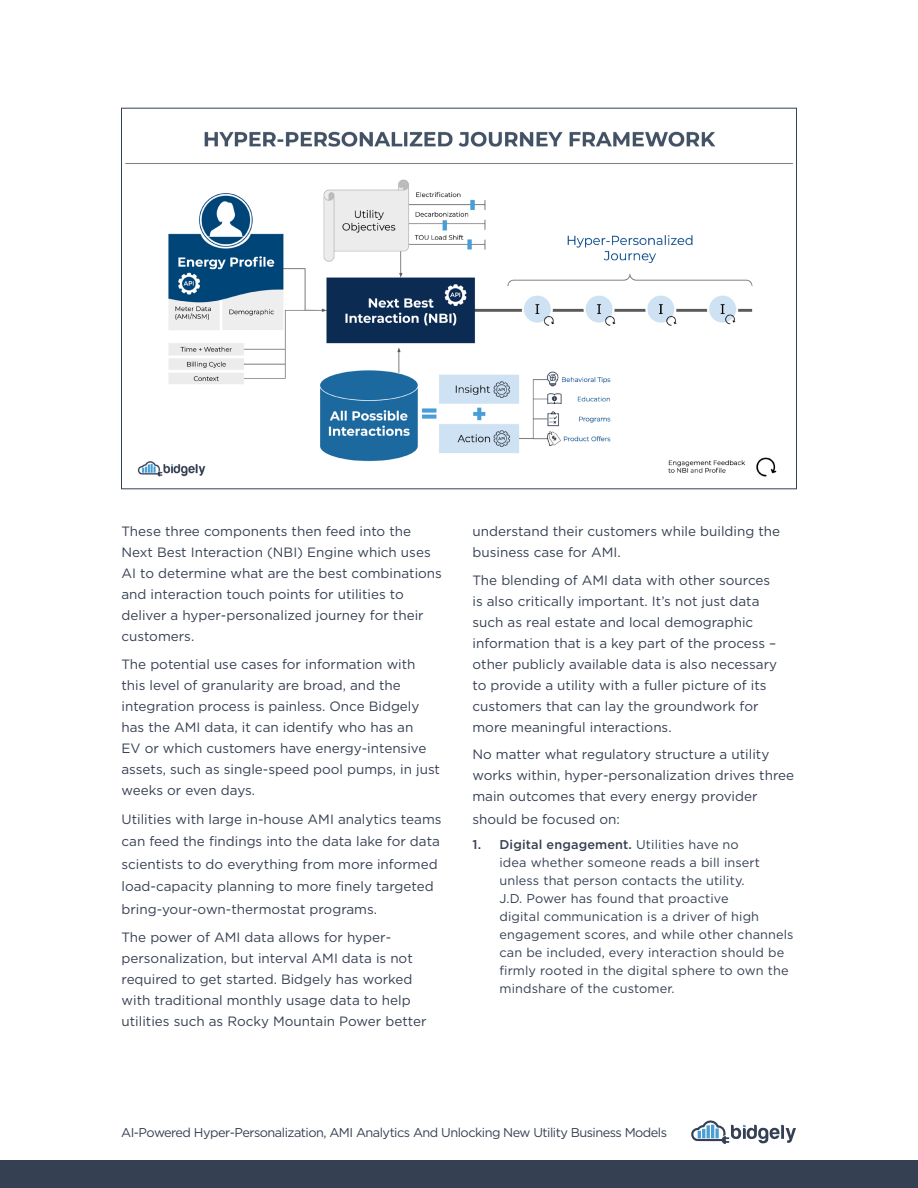
<style>
.page{position:relative;width:918px;height:1188px;background:#fff}
.page>*{position:absolute;margin:0;border:0;box-sizing:border-box;transform-origin:0 0}
.Body{font:13.5px/21px "Gotham";color:#364053}
.t1{font:12.75px/18px "Gotham";letter-spacing:.01em;color:#364053}
.t2{font:12.75px "Gotham";letter-spacing:-.04em;color:#364053}
.s1{font-weight:500}
</style>
<div class="page">
<div style="left:0;top:1161px;width:918px;height:27px;background:#364053"></div>
<svg style="left:691px;top:1120px;width:105px;height:24px"></svg>
<img style="left:125px;top:131px;width:668px;height:346px">
<p class="Body" style="left:122px;top:520px;width:322px">These three components then feed into the Next Best Interaction (NBI) Engine which uses AI to determine what are the best combinations and interaction touch points for utilities to deliver a hyper-personalized journey for their customers.</p>
<p class="Body" style="left:122px;top:653px;width:320px">The potential use cases for information with this level of granularity are broad, and the integration process is painless. Once Bidgely has the AMI data, it can identify who has an<br>EV or which customers have energy-intensive assets, such as single-speed pool pumps, in just weeks or even days.</p>
<p class="Body" style="left:122px;top:808px;width:322px;line-height:22.5px">Utilities with large in-house AMI analytics teams can feed the findings into the data lake for data scientists to do everything from more informed load-capacity planning to more finely targeted bring-your-own-thermostat programs.</p>
<p class="Body" style="left:122px;top:926px;width:307px">The power of AMI data allows for hyper&shy;personalization, but interval AMI data is not required to get started. Bidgely has worked with traditional monthly usage data to help utilities such as Rocky Mountain Power better</p>
<p class="Body" style="left:472px;top:520px;width:309px">understand their customers while building the business case for AMI.</p>
<p class="Body" style="left:472px;top:569px;width:306px">The blending of AMI data with other sources is also critically important. It’s not just data such as real estate and local demographic information that is a key part of the process – other publicly available data is also necessary to provide a utility with a fuller picture of its customers that can lay the groundwork for more meaningful interactions.</p>
<p class="Body" style="left:472px;top:744px;width:323px">No matter what regulatory structure a utility works within, hyper-personalization drives three main outcomes that every energy provider</p>
<p class="Body" style="left:472px;top:808px;width:149px">should be focused on:</p>
<p class="t1" style="left:500px;top:835px;width:296px;text-indent:-27px"><span class="s1">1. Digital engagement.</span> Utilities have no<br>idea whether someone reads a bill insert unless that person contacts the utility.<br>J.D. Power has found that proactive<br>digital communication is a driver of high engagement scores, and while other channels can be included, every interaction should be firmly rooted in the digital sphere to own the mindshare of the customer.</p>
<p class="t2" style="left:121px;top:1125px;width:547px">AI-Powered Hyper-Personalization, AMI Analytics And Unlocking New Utility Business Models</p>
</div>
